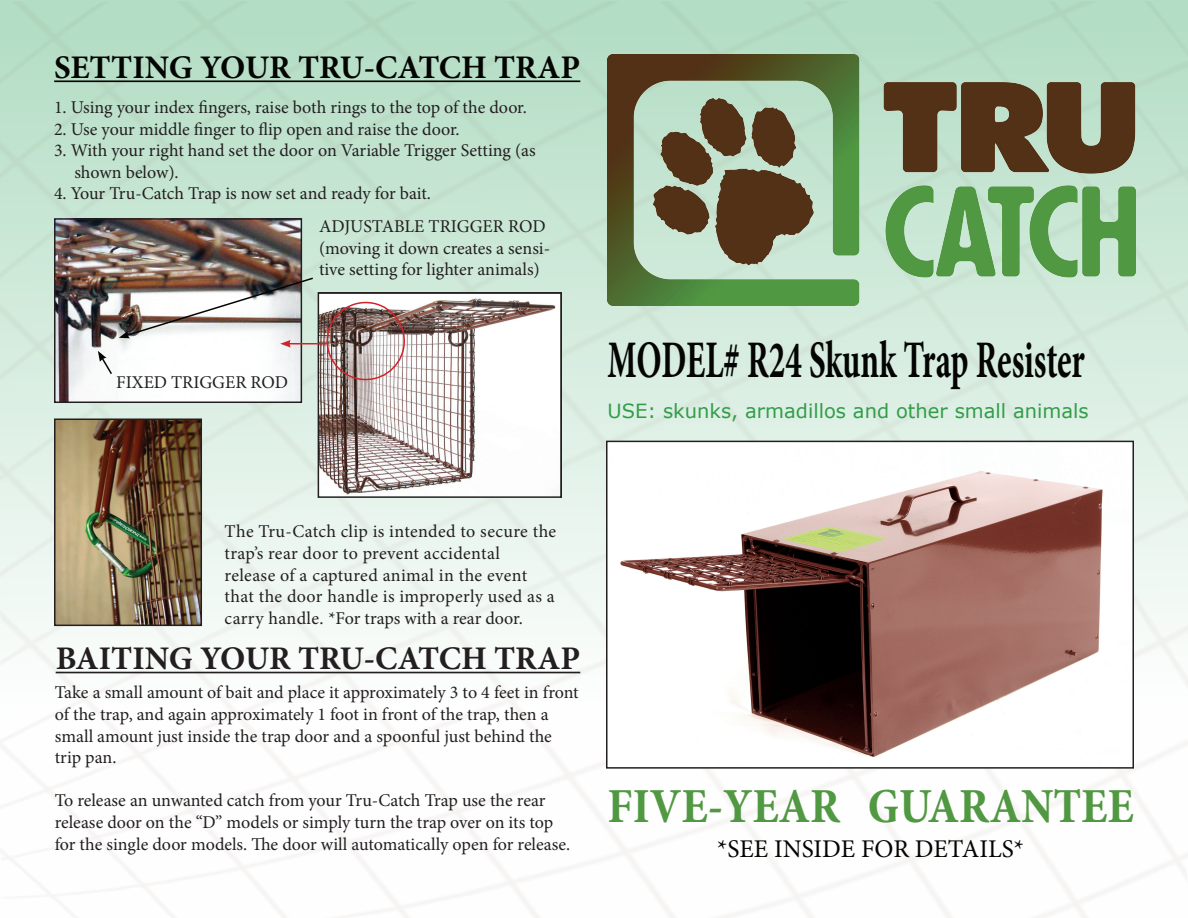
<style>
.page{position:relative;width:1188px;height:918px;background:#fff}
.page>*{position:absolute;margin:0;border:0;box-sizing:border-box;transform-origin:0 0}
.t1{font:700 52.8px "Minion Pro";letter-spacing:-.005em;color:#040503;scale:.62 1}
.t2{font:700 condensed 49.5px "Minion Pro";color:#519842}
.t3{font:700 33px "Minion Pro";color:#040503}
.t4{font:700 33px "Minion Pro";color:#231f20}
.t5{font:25.5px "Minion Pro";color:#040503}
.t6{font:19.5px "Verdana";color:#329d49}
.t7{font:18px/21.6px "Minion Pro";color:#231f20}
</style>
<div class="page">
<div style="left:0;top:0;width:1188px;height:918px;background:linear-gradient(to bottom,#b4ddc4,#fff)"></div>
<div style="left:9px;top:1px;width:1176px;height:98px;background:#b5ddc5"></div>
<img style="left:608px;top:54px;width:527px;height:252px">
<hr style="left:54px;top:80px;width:526px;height:2px;background:#040503">
<hr style="left:56px;top:672px;width:524px;height:1px;background:#231f20">
<img style="left:57px;top:221px;width:242px;height:179px">
<div style="left:54px;top:218px;width:248px;height:185px;border:2px solid #231f20"></div>
<svg style="left:98px;top:351px;width:15px;height:25px"></svg>
<svg style="left:321px;top:295px;width:238px;height:200px"></svg>
<div style="left:318px;top:292px;width:244px;height:206px;border:2px solid #231f20"></div>
<div style="left:327px;top:302px;width:78px;height:78px;border:2px solid #d1232a;border-radius:50%"></div>
<hr style="left:288px;top:343px;width:39px;height:1px;background:#d1232a">
<img style="left:119px;top:276px;width:196px;height:72px">
<img style="left:57px;top:421px;width:142px;height:202px">
<div style="left:54px;top:418px;width:148px;height:208px;border:2px solid #231f20"></div>
<img style="left:609px;top:444px;width:522px;height:322px">
<div style="left:606px;top:441px;width:528px;height:328px;border:2px solid #231f20"></div>
<h3 class="t3" style="left:54px;top:44px;width:528px">SETTING YOUR TRU-CATCH TRAP</h3>
<p class="t7" style="left:54px;top:97px;width:474px">1. Using your index fingers, raise both rings to the top of the door.</p>
<p class="t7" style="left:54px;top:118px;width:407px">2. Use your middle finger to flip open and raise the door.</p>
<p class="t7" style="left:74px;top:140px;width:463px;text-indent:-20px">3. With your right hand set the door on Variable Trigger Setting (as shown below).</p>
<p class="t7" style="left:54px;top:183px;width:378px">4. Your Tru-Catch Trap is now set and ready for bait.</p>
<p class="t7" style="left:319px;top:216px;width:233px">ADJUSTABLE TRIGGER ROD (moving it down creates a sensi&shy;tive setting for lighter animals)</p>
<p class="t7" style="left:116px;top:371px;width:173px">FIXED TRIGGER ROD</p>
<h1 class="t1" style="left:608px;top:323px;width:771px">MODEL# R24 Skunk Trap Resister</h1>
<p class="t6" style="left:608px;top:397px;width:483px">USE: skunks, armadillos and other small animals</p>
<p class="t7" style="left:225px;top:521px;width:333px">The Tru-Catch clip is intended to secure the trap’s rear door to prevent accidental<br>release of a captured animal in the event that the door handle is improperly used as a carry handle. *For traps with a rear door.</p>
<h3 class="t4" style="left:56px;top:635px;width:526px">BAITING YOUR TRU-CATCH TRAP</h3>
<p class="t7" style="left:55px;top:682px;width:526px">Take a small amount of bait and place it approximately 3 to 4 feet in front of the trap, and again approximately 1 foot in front of the trap, then a small amount just inside the trap door and a spoonful just behind the trip pan.</p>
<p class="t7" style="left:55px;top:790px;width:517px">To release an unwanted catch from your Tru-Catch Trap use the rear release door on the “D” models or simply turn the trap over on its top for the single door models. The door will automatically open for release.</p>
<h2 class="t2" style="left:608px;top:772px;width:528px">FIVE-YEAR GUARANTEE</h2>
<h3 class="t5" style="left:717px;top:831px;width:308px">*SEE INSIDE FOR DETAILS*</h3>
</div>
